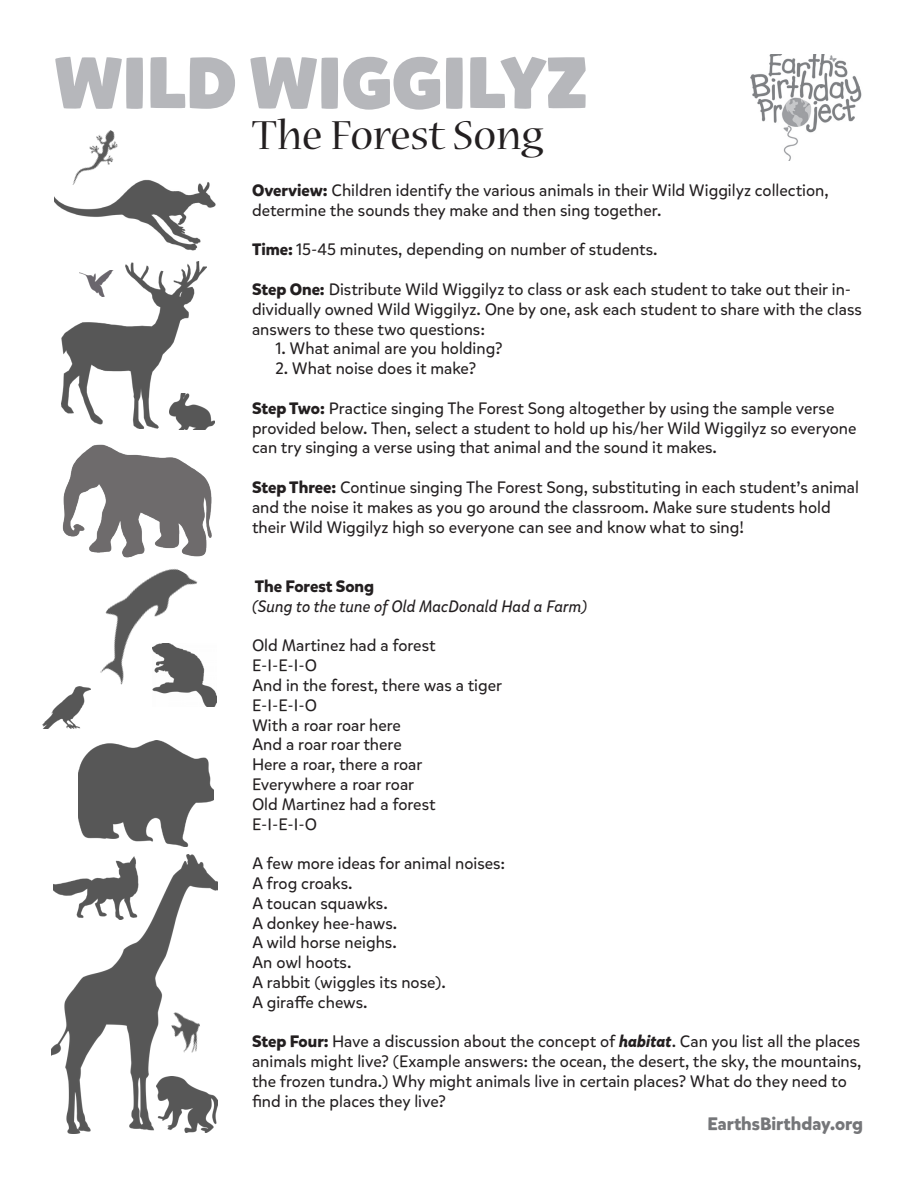
<style>
.page{position:relative;width:918px;height:1188px;background:#fff}
.page>*{position:absolute;margin:0;border:0;box-sizing:border-box;transform-origin:0 0}
.t1{font:900 72px "Mikado";color:#b6b7bb}
.t2{font:45px "Nueva Std";color:#231f20}
.t3{font:700 18px "Mikado";color:#757679}
.t4{font:16.5px/19.8px "Mikado";color:#231f20}
.t5{font:italic 16.5px "Mikado";color:#231f20}
.t6{font:700 16.5px "Mikado";color:#231f20}
.s1{font-weight:700}
.s2{font-weight:700;font-style:italic}
</style>
<div class="page">
<img style="left:61px;top:261px;width:146px;height:157px">
<img style="left:54px;top:179px;width:162px;height:72px">
<img style="left:751px;top:54px;width:111px;height:106px">
<img style="left:51px;top:854px;width:167px;height:280px">
<img style="left:157px;top:1076px;width:60px;height:56px">
<img style="left:79px;top:581px;width:119px;height:106px">
<img style="left:54px;top:854px;width:84px;height:65px">
<img style="left:62px;top:418px;width:153px;height:163px">
<img style="left:168px;top:1006px;width:39px;height:50px">
<img style="left:79px;top:741px;width:135px;height:106px">
<img style="left:152px;top:644px;width:64px;height:62px">
<img style="left:170px;top:393px;width:44px;height:37px">
<img style="left:42px;top:687px;width:49px;height:41px">
<img style="left:79px;top:270px;width:34px;height:26px">
<img style="left:66px;top:130px;width:60px;height:66px">
<p class="t1" style="left:54px;top:37px;width:535px">WILD WIGGILYZ</p>
<p class="t2" style="left:252px;top:115px;width:293px">The Forest Song</p>
<p class="t4" style="left:252px;top:181px;width:578px"><span class="s1">Overview:</span> Children identify the various animals in their Wild Wiggilyz collection,</p>
<p class="t4" style="left:252px;top:201px;width:411px">determine the sounds they make and then sing together.</p>
<p class="t4" style="left:252px;top:240px;width:407px"><span class="s1">Time:</span> 15-45 minutes, depending on number of students.</p>
<p class="t4" style="left:252px;top:280px;width:611px"><span class="s1">Step One:</span> Distribute Wild Wiggilyz to class or ask each student to take out their in&shy;dividually owned Wild Wiggilyz. One by one, ask each student to share with the class answers to these two questions:</p>
<p class="t4" style="left:275px;top:339px;width:229px">1. What animal are you holding?</p>
<p class="t4" style="left:275px;top:359px;width:202px">2. What noise does it make?</p>
<p class="t4" style="left:252px;top:399px;width:606px"><span class="s1">Step Two:</span> Practice singing The Forest Song altogether by using the sample verse provided below. Then, select a student to hold up his/her Wild Wiggilyz so everyone can try singing a verse using that animal and the sound it makes.</p>
<p class="t4" style="left:252px;top:478px;width:609px"><span class="s1">Step Three:</span> Continue singing The Forest Song, substituting in each student’s animal and the noise it makes as you go around the classroom. Make sure students hold their Wild Wiggilyz high so everyone can see and know what to sing!</p>
<p class="t6" style="left:255px;top:576px;width:121px">The Forest Song</p>
<p class="t5" style="left:252px;top:596px;width:337px">(Sung to the tune of Old MacDonald Had a Farm)</p>
<p class="t4" style="left:252px;top:636px;width:185px">Old Martinez had a forest</p>
<p class="t4" style="left:252px;top:656px;width:67px">E-I-E-I-O</p>
<p class="t4" style="left:252px;top:676px;width:252px">And in the forest, there was a tiger</p>
<p class="t4" style="left:252px;top:696px;width:67px">E-I-E-I-O</p>
<p class="t4" style="left:252px;top:715px;width:150px">With a roar roar here</p>
<p class="t4" style="left:252px;top:735px;width:151px">And a roar roar there</p>
<p class="t4" style="left:252px;top:755px;width:172px">Here a roar, there a roar</p>
<p class="t4" style="left:252px;top:775px;width:164px">Everywhere a roar roar</p>
<p class="t4" style="left:252px;top:795px;width:185px">Old Martinez had a forest</p>
<p class="t4" style="left:252px;top:814px;width:67px">E-I-E-I-O</p>
<p class="t4" style="left:252px;top:854px;width:255px">A few more ideas for animal noises:</p>
<p class="t4" style="left:252px;top:874px;width:102px">A frog croaks.</p>
<p class="t4" style="left:252px;top:894px;width:137px">A toucan squawks.</p>
<p class="t4" style="left:252px;top:913px;width:147px">A donkey hee-haws.</p>
<p class="t4" style="left:252px;top:933px;width:146px">A wild horse neighs.</p>
<p class="t4" style="left:252px;top:953px;width:101px">An owl hoots.</p>
<p class="t4" style="left:252px;top:973px;width:195px">A rabbit (wiggles its nose).</p>
<p class="t4" style="left:252px;top:993px;width:117px">A giraffe chews.</p>
<p class="t4" style="left:252px;top:1032px;width:611px"><span class="s1">Step Four:</span> Have a discussion about the concept of <span class="s2">habitat</span>. Can you list all the places animals might live? (Example answers: the ocean, the desert, the sky, the mountains, the frozen tundra.) Why might animals live in certain places? What do they need to find in the places they live?</p>
<p class="t3" style="left:707px;top:1112px;width:157px">EarthsBirthday.org</p>
</div>
